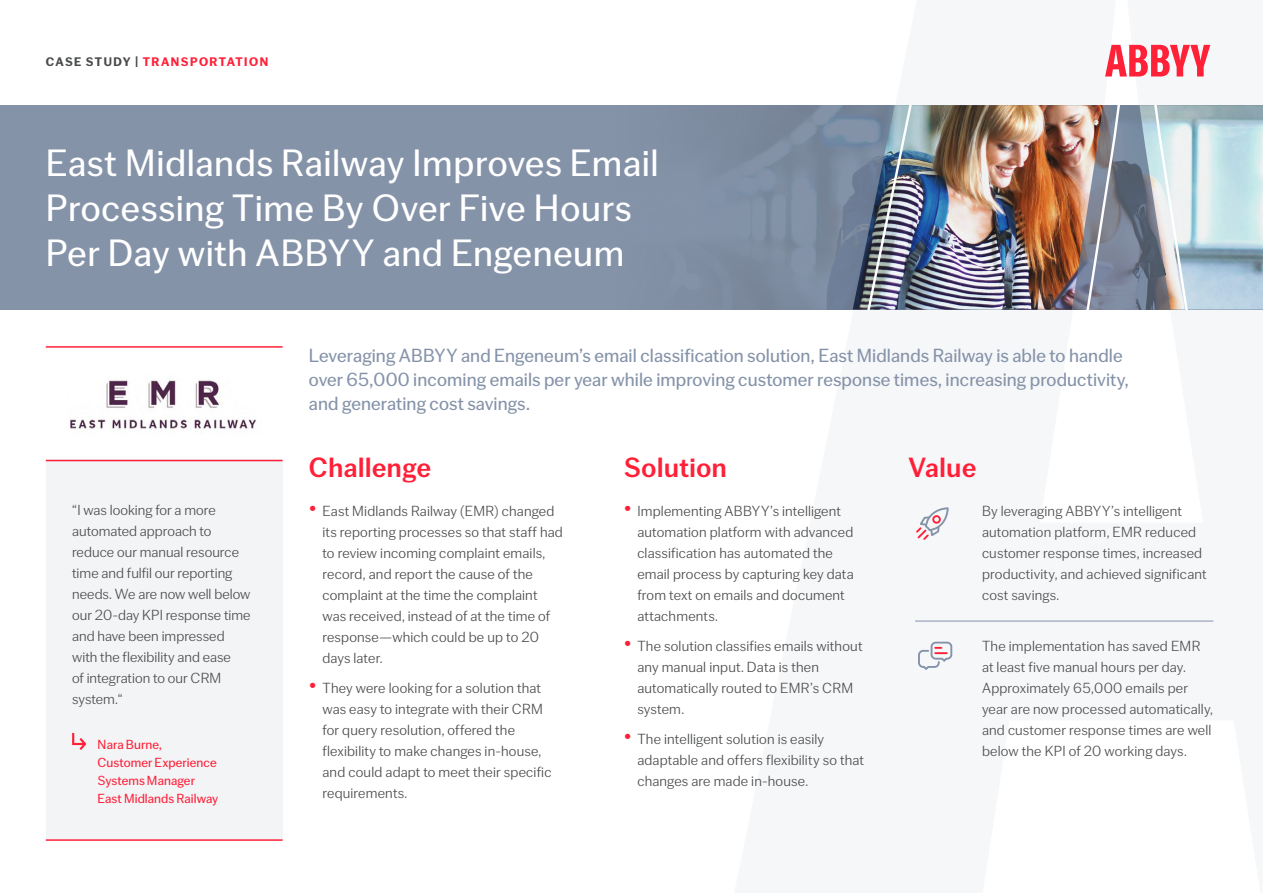
<style>
.page{position:relative;width:1263px;height:893px;background:#fff}
.page>*{position:absolute;margin:0;border:0;box-sizing:border-box;transform-origin:0 0}
.t1{font:39px/45px "Co Fo Gothic";letter-spacing:.02em;color:#fff}
.t2{font:500 28.5px "Co Fo Gothic";letter-spacing:.02em;color:#ff2038}
.Text_Bullets{font:19.5px/24px "Co Fo Gothic";letter-spacing:.005em;color:#8593a9}
.t3{font:300 15px/21px "Co Fo Gothic";letter-spacing:.015em;color:#4a4b4c}
.Text_Bullets-2{font:300 15px/21px "Co Fo Gothic";letter-spacing:.01em;color:#4d4d4d}
.Text_Bullets-3{font:13.5px/18px "Co Fo Gothic";letter-spacing:.01em;color:#ff2038}
.Tagline{font:700 12.75px "Co Fo Gothic";letter-spacing:.11em;color:#ff2038}
.s1{color:#4a4b4c}
.s2{font-weight:400;font-size:22.5px;color:#ff2038}
</style>
<div class="page">
<div style="left:0;top:105px;width:1263px;height:205px;background:#8593a9"></div>
<img style="left:847px;top:105px;width:416px;height:205px">
<div style="left:46px;top:460px;width:237px;height:380px;background:#f3f4f6"></div>
<svg style="left:72px;top:733px;width:14px;height:17px"></svg>
<svg style="left:1105px;top:45px;width:105px;height:32px"></svg>
<hr style="left:46px;top:346px;width:237px;height:2px;background:#ff2038">
<hr style="left:915px;top:621px;width:298px;height:1px;background:#8593a9">
<hr style="left:46px;top:460px;width:237px;height:1px;background:#ff2038">
<hr style="left:46px;top:839px;width:237px;height:2px;background:#ff2038">
<svg style="left:918px;top:641px;width:35px;height:29px"></svg>
<svg style="left:916px;top:507px;width:33px;height:33px"></svg>
<img style="left:70px;top:380px;width:186px;height:50px">
<p class="Tagline" style="left:46px;top:54px;width:224px"><span class="s1">CASE STUDY |</span> TRANSPORTATION</p>
<p class="t1" style="left:46px;top:140px;width:614px">East Midlands Railway Improves Email<br>Processing Time By Over Five Hours</p>
<p class="t1" style="left:46px;top:230px;width:580px">Per Day with ABBYY and Engeneum</p>
<p class="Text_Bullets-2" style="left:72px;top:499px;width:180px">“I was looking for a more automated approach to reduce our manual resource time and fulfil our reporting needs. We are now well below our 20-day KPI response time and have been impressed with the flexibility and ease<br>of integration to our CRM system.“</p>
<p class="Text_Bullets-3" style="left:98px;top:735px;width:66px">Nara Burne,</p>
<p class="Text_Bullets-3" style="left:98px;top:753px;width:121px">Customer Experience<br>Systems Manager</p>
<p class="Text_Bullets-3" style="left:98px;top:789px;width:122px">East Midlands Railway</p>
<p class="Text_Bullets" style="left:309px;top:343px;width:821px">Leveraging ABBYY and Engeneum’s email classification solution, East Midlands Railway is able to handle over 65,000 incoming emails per year while improving customer response times, increasing productivity, and generating cost savings.</p>
<p class="t2" style="left:309px;top:450px;width:124px">Challenge</p>
<p class="t3" style="left:322px;top:500px;width:242px;text-indent:-14px"><span class="s2">•</span> East Midlands Railway (EMR) changed its reporting processes so that staff had to review incoming complaint emails, record, and report the cause of the complaint at the time the complaint was received, instead of at the time of response—which could be up to 20 days later.</p>
<p class="t3" style="left:322px;top:677px;width:231px;text-indent:-14px"><span class="s2">•</span> They were looking for a solution that was easy to integrate with their CRM for query resolution, offered the flexibility to make changes in-house, and could adapt to meet their specific requirements.</p>
<p class="t2" style="left:624px;top:450px;width:104px">Solution</p>
<p class="t3" style="left:637px;top:500px;width:218px;text-indent:-14px"><span class="s2">•</span> Implementing ABBYY’s intelligent automation platform with advanced classification has automated the email process by capturing key data from text on emails and document attachments.</p>
<p class="t3" style="left:637px;top:635px;width:227px;text-indent:-14px"><span class="s2">•</span> The solution classifies emails without any manual input. Data is then automatically routed to EMR’s CRM system.</p>
<p class="t3" style="left:637px;top:728px;width:228px;text-indent:-14px"><span class="s2">•</span> The intelligent solution is easily adaptable and offers flexibility so that changes are made in-house.</p>
<p class="t2" style="left:908px;top:450px;width:69px">Value</p>
<p class="Text_Bullets-2" style="left:982px;top:500px;width:226px">By leveraging ABBYY’s intelligent automation platform, EMR reduced customer response times, increased productivity, and achieved significant cost savings.</p>
<p class="Text_Bullets-2" style="left:982px;top:635px;width:233px">The implementation has saved EMR at least five manual hours per day.<br>Approximately 65,000 emails per year are now processed automatically, and customer response times are well below the KPI of 20 working days.</p>
</div>
